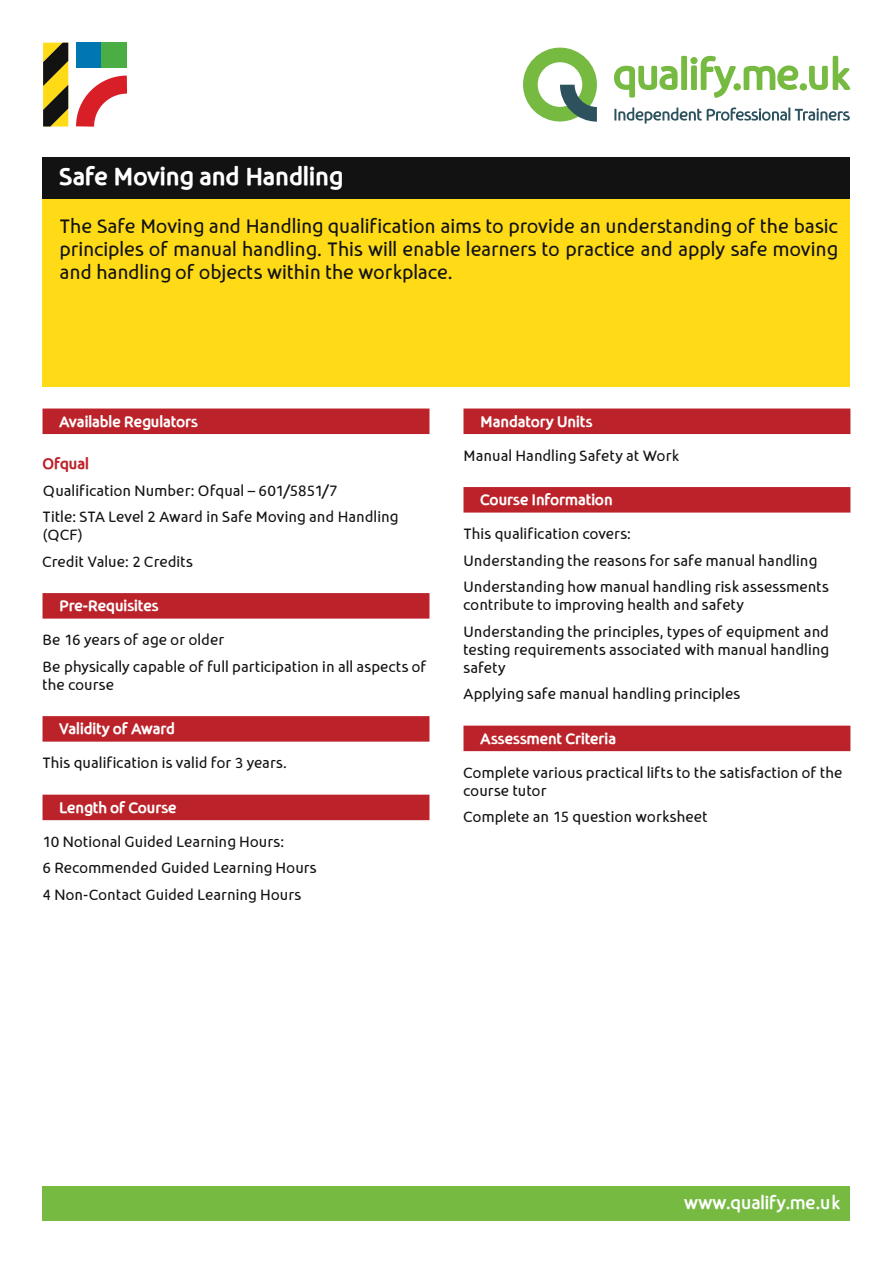
<style>
.page{position:relative;width:893px;height:1263px;background:#fff}
.page>*{position:absolute;margin:0;border:0;box-sizing:border-box;transform-origin:0 0}
.t1{font:700 24px "Sereno";color:#fff}
.t2{font:19.5px/23.4px "Sereno";letter-spacing:-.005em;color:#121212;text-align:justify}
.t3{font:500 18px "Sereno";color:#fff}
.t4{font:15px/26.5px "Sereno";letter-spacing:.005em;color:#121212}
.t5{font:700 15px "Sereno";letter-spacing:.005em;color:#fff}
.t6{font:700 15px "Sereno";color:#bc2229}
</style>
<div class="page">
<svg style="left:614px;top:107px;width:236px;height:17px"></svg>
<svg style="left:614px;top:56px;width:122px;height:42px"></svg>
<div style="left:733px;top:83px;width:8px;height:8px;background:#76ba42;border-radius:50%"></div>
<svg style="left:744px;top:65px;width:54px;height:25px"></svg>
<div style="left:800px;top:83px;width:7px;height:8px;background:#76ba42;border-radius:50%"></div>
<svg style="left:809px;top:56px;width:41px;height:34px"></svg>
<svg style="left:523px;top:48px;width:74px;height:74px"></svg>
<div style="left:43px;top:157px;width:807px;height:43px;background:#121212"></div>
<div style="left:43px;top:200px;width:807px;height:187px;background:#feda17"></div>
<div style="left:43px;top:1186px;width:807px;height:34px;background:#76ba42"></div>
<div style="left:43px;top:408px;width:386px;height:26px;background:#bc2229"></div>
<div style="left:43px;top:593px;width:386px;height:26px;background:#bc2229"></div>
<div style="left:43px;top:716px;width:386px;height:26px;background:#bc2229"></div>
<div style="left:43px;top:795px;width:386px;height:25px;background:#bc2229"></div>
<div style="left:463px;top:408px;width:387px;height:26px;background:#bc2229"></div>
<div style="left:463px;top:487px;width:387px;height:26px;background:#bc2229"></div>
<div style="left:463px;top:726px;width:387px;height:25px;background:#bc2229"></div>
<svg style="left:43px;top:43px;width:84px;height:83px"></svg>
<div style="left:77px;top:43px;width:25px;height:25px;background:#0077b0"></div>
<div style="left:102px;top:43px;width:25px;height:25px;background:#4aae45"></div>
<h1 class="t1" style="left:60px;top:161px;width:284px">Safe Moving and Handling</h1>
<h2 class="t2" style="left:60px;top:213px;width:780px">The Safe Moving and Handling qualification aims to provide an understanding of the basic principles of manual handling. This will enable learners to practice and apply safe moving and handling of objects within the workplace.</h2>
<p class="t5" style="left:60px;top:412px;width:140px">Available Regulators</p>
<p class="t6" style="left:43px;top:454px;width:48px">Ofqual</p>
<p class="t4" style="left:43px;top:476px;width:357px">Qualification Number: Ofqual – 601/5851/7<br>Title: STA Level 2 Award in Safe Moving and Handling</p>
<p class="t4" style="left:43px;top:521px;width:152px">(QCF)<br>Credit Value: 2 Credits</p>
<p class="t5" style="left:60px;top:596px;width:100px">Pre-Requisites</p>
<p class="t4" style="left:43px;top:626px;width:386px">Be 16 years of age or older<br>Be physically capable of full participation in all aspects of</p>
<p class="t4" style="left:43px;top:670px;width:73px">the course</p>
<p class="t5" style="left:60px;top:719px;width:117px">Validity of Award</p>
<p class="t4" style="left:43px;top:749px;width:246px">This qualification is valid for 3 years.</p>
<p class="t5" style="left:60px;top:798px;width:119px">Length of Course</p>
<p class="t4" style="left:43px;top:828px;width:276px">10 Notional Guided Learning Hours:<br>6 Recommended Guided Learning Hours<br>4 Non-Contact Guided Learning Hours</p>
<p class="t5" style="left:480px;top:412px;width:113px">Mandatory Units</p>
<p class="t4" style="left:463px;top:441px;width:217px">Manual Handling Safety at Work</p>
<p class="t5" style="left:480px;top:490px;width:134px">Course Information</p>
<p class="t4" style="left:463px;top:520px;width:367px">This qualification covers:<br>Understanding the reasons for safe manual handling<br>Understanding how manual handling risk assessments</p>
<p class="t4" style="left:463px;top:591px;width:367px">contribute to improving health and safety<br>Understanding the principles, types of equipment and</p>
<p class="t4" style="left:463px;top:640px;width:367px;line-height:18px">testing requirements associated with manual handling safety</p>
<p class="t4" style="left:463px;top:680px;width:278px">Applying safe manual handling principles</p>
<p class="t5" style="left:480px;top:729px;width:137px">Assessment Criteria</p>
<p class="t4" style="left:463px;top:763px;width:381px;line-height:18px">Complete various practical lifts to the satisfaction of the course tutor</p>
<p class="t4" style="left:463px;top:803px;width:246px">Complete an 15 question worksheet</p>
<p class="t3" style="left:684px;top:1192px;width:157px">www.qualify.me.uk</p>
</div>
